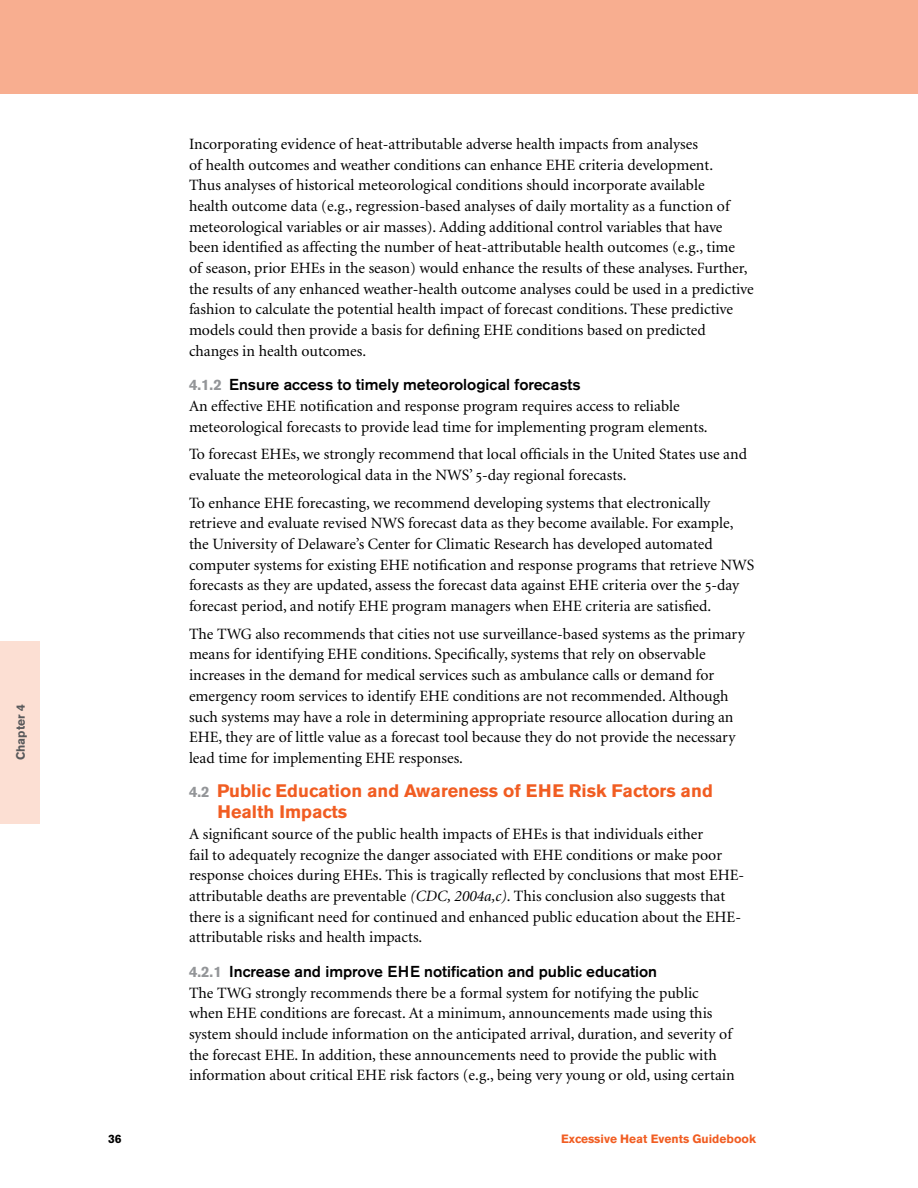
<style>
.page{position:relative;width:918px;height:1188px;background:#fff}
.page>*{position:absolute;margin:0;border:0;box-sizing:border-box;transform-origin:0 0}
.t1{font:700 18px/20.7px "Akzidenz Grotesk BE";color:#f15d22}
.t2{font:15.75px/20.7px "Minion";color:#000}
.t3{font:500 15.75px "Akzidenz Grotesk BE";color:#000}
.t4{font:700 12px "Akzidenz Grotesk BE";color:#f15d22}
.t5{font:700 12px "Akzidenz Grotesk BE";color:#58595b}
.t6{font:700 12px "Akzidenz Grotesk BE";color:#000}
.s1{font-weight:700;font-size:15px;color:#939598}
.s2{font-family:"Minion Regular SC"}
.s3{font-size:15px;color:#939598}
.s4{font-style:italic}
</style>
<div class="page">
<div style="left:0;top:0;width:918px;height:94px;background:#f8ae90"></div>
<div style="left:0;top:641px;width:40px;height:183px;background:#fcdfd3"></div>
<p class="t5" style="left:14px;top:760px;width:57px;rotate:-90deg">Chapter 4</p>
<p class="t2" style="left:189px;top:134px;width:566px">Incorporating evidence of heat-attributable adverse health impacts from analyses<br>of health outcomes and weather conditions can enhance EHE criteria development.<br>Thus analyses of historical meteorological conditions should incorporate available<br>health outcome data (e.g., regression-based analyses of daily mortality as a function of meteorological variables or air masses). Adding additional control variables that have been identified as affecting the number of heat-attributable health outcomes (e.g., time<br>of season, prior EHEs in the season) would enhance the results of these analyses. Further, the results of any enhanced weather-health outcome analyses could be used in a predictive fashion to calculate the potential health impact of forecast conditions. These predictive models could then provide a basis for defining EHE conditions based on predicted changes in health outcomes.</p>
<p class="t3" style="left:189px;top:375px;width:393px"><span class="s1">4.1.2</span> Ensure access to timely meteorological forecasts</p>
<p class="t2" style="left:189px;top:396px;width:520px">An effective EHE notification and response program requires access to reliable meteorological forecasts to provide lead time for implementing program elements.</p>
<p class="t2" style="left:189px;top:445px;width:560px">To forecast EHEs, we strongly recommend that local officials in the United States use and evaluate the meteorological data in the NWS’ <span class="s2">5</span>-day regional forecasts.</p>
<p class="t2" style="left:189px;top:493px;width:567px">To enhance EHE forecasting, we recommend developing systems that electronically retrieve and evaluate revised NWS forecast data as they become available. For example, the University of Delaware’s Center for Climatic Research has developed automated computer systems for existing EHE notification and response programs that retrieve NWS forecasts as they are updated, assess the forecast data against EHE criteria over the <span class="s2">5</span>-day forecast period, and notify EHE program managers when EHE criteria are satisfied.</p>
<p class="t2" style="left:189px;top:624px;width:557px">The TWG also recommends that cities not use surveillance-based systems as the primary means for identifying EHE conditions. Specifically, systems that rely on observable increases in the demand for medical services such as ambulance calls or demand for emergency room services to identify EHE conditions are not recommended. Although such systems may have a role in determining appropriate resource allocation during an EHE, they are of little value as a forecast tool because they do not provide the necessary lead time for implementing EHE responses.</p>
<p class="t1" style="left:218px;top:781px;width:497px;text-indent:-28px"><span class="s3">4.2</span> Public Education and Awareness of EHE Risk Factors and<br>Health Impacts</p>
<p class="t2" style="left:189px;top:824px;width:557px">A significant source of the public health impacts of EHEs is that individuals either<br>fail to adequately recognize the danger associated with EHE conditions or make poor response choices during EHEs. This is tragically reflected by conclusions that most EHE&shy;attributable deaths are preventable <span class="s4">(CDC, 2004a,c)</span>. This conclusion also suggests that there is a significant need for continued and enhanced public education about the EHE&shy;attributable risks and health impacts.</p>
<p class="t3" style="left:189px;top:962px;width:470px"><span class="s1">4.2.1</span> Increase and improve EHE notification and public education</p>
<p class="t2" style="left:189px;top:983px;width:547px">The TWG strongly recommends there be a formal system for notifying the public when EHE conditions are forecast. At a minimum, announcements made using this system should include information on the anticipated arrival, duration, and severity of the forecast EHE. In addition, these announcements need to provide the public with information about critical EHE risk factors (e.g., being very young or old, using certain</p>
<p class="t6" style="left:108px;top:1132px;width:14px">36</p>
<p class="t4" style="left:561px;top:1132px;width:196px">Excessive Heat Events Guidebook</p>
</div>
